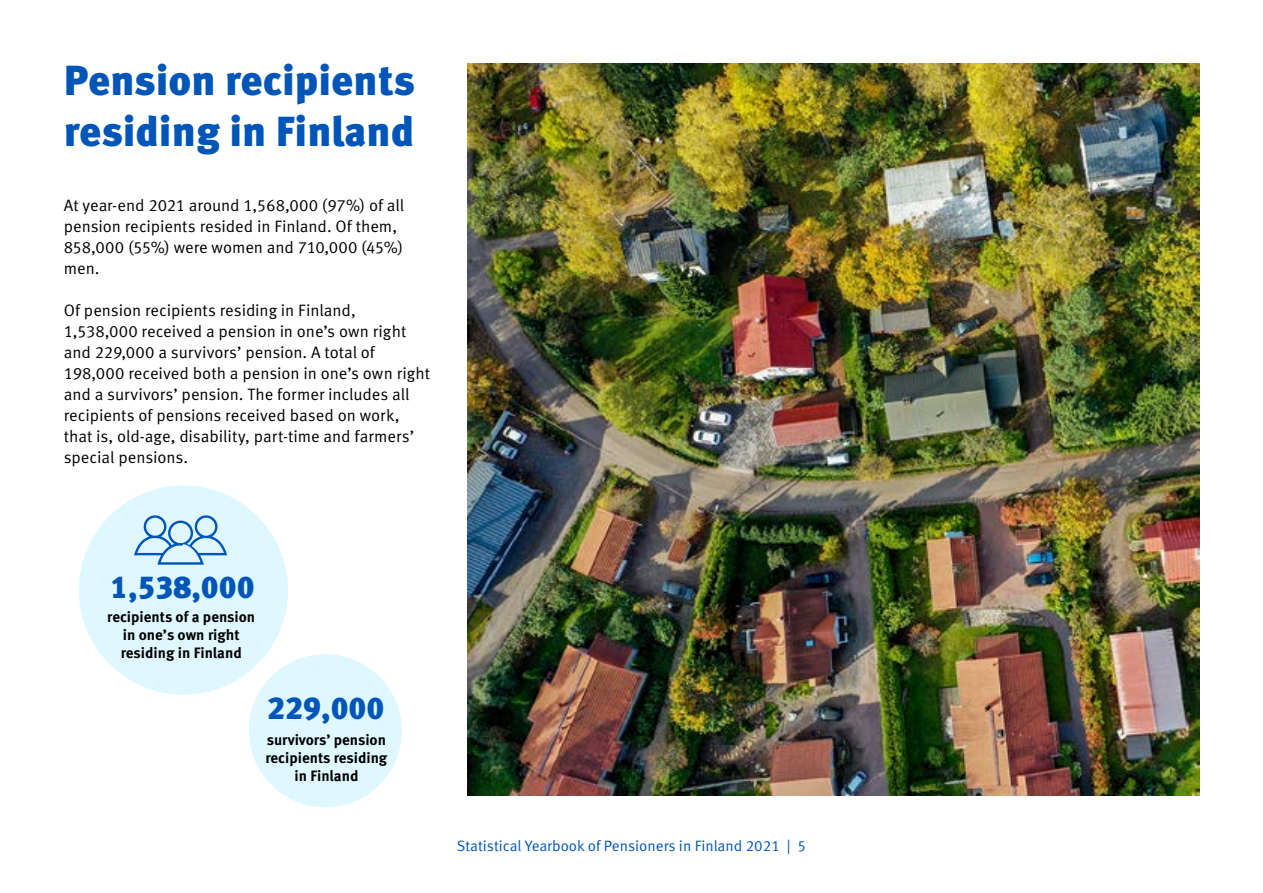
<style>
.page{position:relative;width:1263px;height:893px;background:#fff}
.page>*{position:absolute;margin:0;border:0;box-sizing:border-box;transform-origin:0 0}
.Iso_Otsikko_21{font:900 42px/50.4px "Meta Pro";color:#0055b9}
.Infografiikka_numero{font:900 31.5px "Meta Pro";color:#0055b9}
.Leipä_21{font:16.5px/21px "Meta Pro Norm";letter-spacing:-.005em;color:#000}
.Infografiikkateksti{font:700 15px/18px "Meta Pro";color:#000;text-align:center}
.t1{font:15px "Meta Pro Norm";color:#0055b9}
</style>
<div class="page">
<div style="left:79px;top:485px;width:209px;height:210px;background:#dff8ff;border-radius:50%"></div>
<svg style="left:134px;top:515px;width:93px;height:50px"></svg>
<div style="left:249px;top:654px;width:153px;height:153px;background:#dff8ff;border-radius:50%"></div>
<img style="left:468px;top:64px;width:731px;height:731px">
<h1 class="Iso_Otsikko_21" style="left:64px;top:54px;width:353px">Pension recipients residing in Finland</h1>
<p class="Leipä_21" style="left:64px;top:194px;width:342px">At year-end 2021 around 1,568,000 (97%) of all pension recipients resided in Finland. Of them, 858,000 (55%) were women and 710,000 (45%) men.</p>
<p class="Leipä_21" style="left:64px;top:299px;width:368px">Of pension recipients residing in Finland, 1,538,000 received a pension in one’s own right and 229,000 a survivors’ pension. A total of 198,000 received both a pension in one’s own right and a survivors’ pension. The former includes all recipients of pensions received based on work, that is, old-age, disability, part-time and farmers’ special pensions.</p>
<p class="Infografiikka_numero" style="left:110px;top:562px;width:146px">1,538,000</p>
<p class="Infografiikkateksti" style="left:107px;top:607px;width:149px">recipients of a pension in one’s own right residing in Finland</p>
<p class="Infografiikka_numero" style="left:267px;top:683px;width:119px">229,000</p>
<p class="Infografiikkateksti" style="left:265px;top:730px;width:123px">survivors’ pension recipients residing in Finland</p>
<p class="t1" style="left:457px;top:834px;width:351px">Statistical Yearbook of Pensioners in Finland 2021 | 5</p>
</div>
